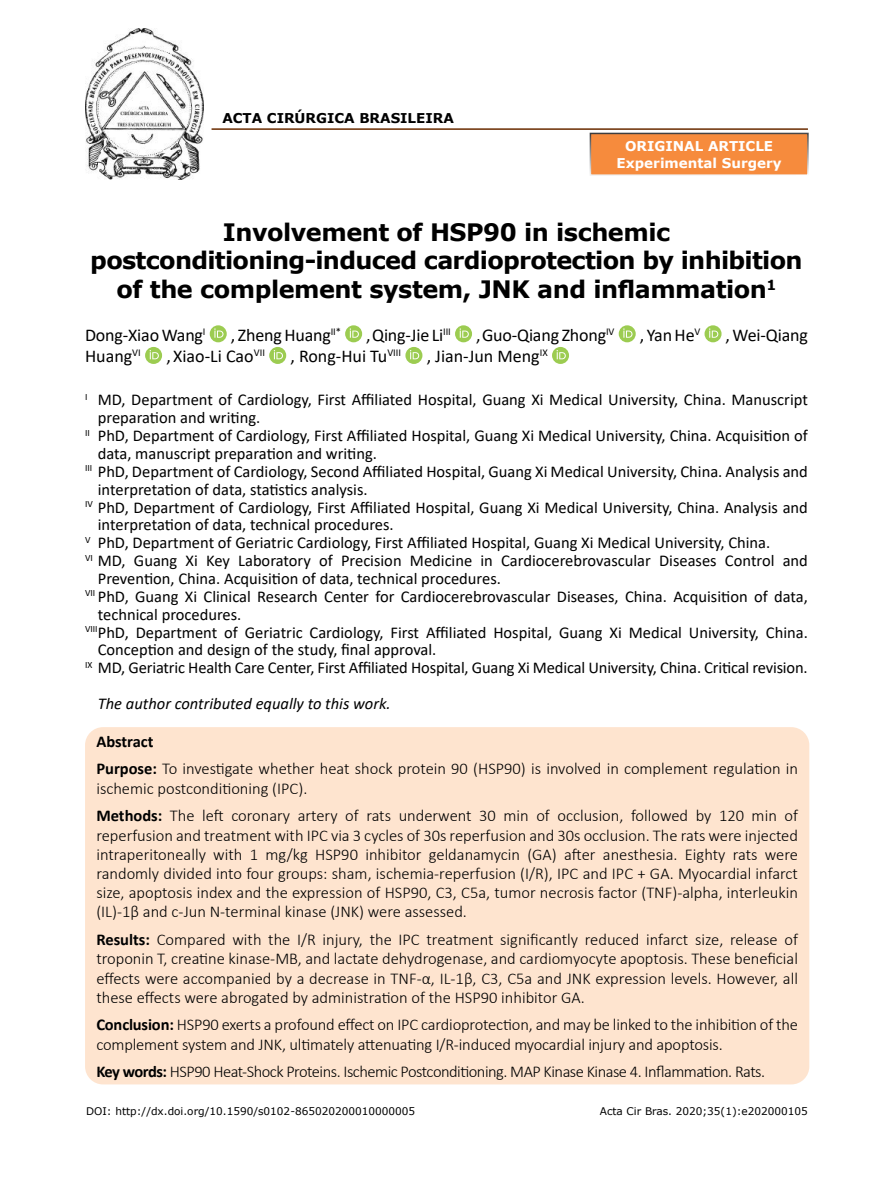
<style>
.page{position:relative;width:893px;height:1191px;background:#fff}
.page>*{position:absolute;margin:0;border:0;box-sizing:border-box;transform-origin:0 0}
.t1{font:700 24px/28.5px "Verdana";letter-spacing:-.02em;color:#000;text-align:center}
.t2{font:18px "Calibri";letter-spacing:-.01em;color:#000}
.t3{font:300 16.5px/19.2px "Calibri";letter-spacing:-.01em;color:#000}
.t4{font:16.5px "Calibri";color:#000}
.t5{font:300 16.5px "Calibri";letter-spacing:-.03em;color:#000}
.t6{font:italic 16.5px "Calibri";color:#000}
.t7{font:700 13.5px/16.2px "Verdana";color:#fff;text-align:center}
.t8{font:700 13.5px "Verdana";color:#000}
.t9{font:10.5px "Verdana";color:#000}
.s1{font-weight:700}
</style>
<div class="page">
<div style="left:210px;top:325px;width:17px;height:17px;background:#9ccc51;border-radius:50%"></div>
<svg style="left:214px;top:328px;width:10px;height:10px"></svg>
<svg style="left:345px;top:325px;width:17px;height:17px"></svg>
<svg style="left:350px;top:328px;width:9px;height:10px"></svg>
<svg style="left:455px;top:325px;width:17px;height:17px"></svg>
<svg style="left:460px;top:328px;width:9px;height:10px"></svg>
<div style="left:619px;top:325px;width:17px;height:17px;background:#9ccc51;border-radius:50%"></div>
<svg style="left:623px;top:328px;width:9px;height:10px"></svg>
<div style="left:704px;top:325px;width:17px;height:17px;background:#9ccc51;border-radius:50%"></div>
<svg style="left:709px;top:328px;width:9px;height:10px"></svg>
<svg style="left:145px;top:347px;width:17px;height:17px"></svg>
<svg style="left:150px;top:350px;width:9px;height:9px"></svg>
<div style="left:269px;top:347px;width:17px;height:17px;background:#9ccc51;border-radius:50%"></div>
<svg style="left:274px;top:350px;width:9px;height:9px"></svg>
<svg style="left:405px;top:347px;width:17px;height:17px"></svg>
<svg style="left:410px;top:350px;width:9px;height:9px"></svg>
<svg style="left:552px;top:347px;width:17px;height:17px"></svg>
<svg style="left:557px;top:350px;width:9px;height:9px"></svg>
<div style="left:590px;top:133px;width:218px;height:42px;background:#f68b3d"></div>
<div style="left:590px;top:133px;width:219px;height:43px;border:2px solid #fff"></div>
<img style="left:85px;top:29px;width:118px;height:151px">
<div style="left:85px;top:727px;width:724px;height:357px;background:#fee4cf;border-radius:18px"></div>
<hr style="left:212px;top:128px;width:596px;height:2px;background:#6a2c00">
<p class="t8" style="left:222px;top:109px;width:233px">ACTA CIRÚRGICA BRASILEIRA</p>
<p class="t7" style="left:617px;top:138px;width:167px">ORIGINAL ARTICLE<br>Experimental Surgery</p>
<h1 class="t1" style="left:90px;top:217px;width:714px">Involvement of HSP90 in ischemic postconditioning-induced cardioprotection by inhibition of the complement system, JNK and inflammation<sup>1</sup></h1>
<p class="t2" style="left:85px;top:322px;width:122px">Dong-Xiao Wang<sup>I</sup></p>
<p class="t2" style="left:231px;top:322px;width:112px">, Zheng Huang<sup>II*</sup></p>
<p class="t2" style="left:366px;top:322px;width:86px">,Qing-Jie Li<sup>III</sup></p>
<p class="t2" style="left:476px;top:322px;width:140px">,Guo-Qiang Zhong<sup>IV</sup></p>
<p class="t2" style="left:640px;top:322px;width:62px">, Yan He<sup>V</sup></p>
<p class="t2" style="left:726px;top:322px;width:84px">, Wei-Qiang</p>
<p class="t2" style="left:85px;top:344px;width:57px">Huang<sup>VI</sup></p>
<p class="t2" style="left:166px;top:344px;width:100px">, Xiao-Li Cao<sup>VII</sup></p>
<p class="t2" style="left:290px;top:344px;width:112px">, Rong-Hui Tu<sup>VIII</sup></p>
<p class="t2" style="left:427px;top:344px;width:123px">, Jian-Jun Meng<sup>IX</sup></p>
<p class="t4" style="left:85px;top:388px;width:724px"><sup>I</sup> MD, Department of Cardiology, First Affiliated Hospital, Guang Xi Medical University, China. Manuscript</p>
<p class="t4" style="left:98px;top:406px;width:164px">preparation and writing.</p>
<p class="t4" style="left:85px;top:424px;width:724px"><sup>II</sup> PhD, Department of Cardiology, First Affiliated Hospital, Guang Xi Medical University, China. Acquisition of</p>
<p class="t4" style="left:98px;top:442px;width:281px">data, manuscript preparation and writing.</p>
<p class="t4" style="left:85px;top:460px;width:724px"><sup>III</sup> PhD, Department of Cardiology, Second Affiliated Hospital, Guang Xi Medical University, China. Analysis and</p>
<p class="t4" style="left:98px;top:478px;width:271px">interpretation of data, statistics analysis.</p>
<p class="t4" style="left:85px;top:496px;width:724px"><sup>IV</sup> PhD, Department of Cardiology, First Affiliated Hospital, Guang Xi Medical University, China. Analysis and</p>
<p class="t4" style="left:98px;top:513px;width:297px">interpretation of data, technical procedures.</p>
<p class="t4" style="left:85px;top:531px;width:687px"><sup>V</sup> PhD, Department of Geriatric Cardiology, First Affiliated Hospital, Guang Xi Medical University, China.</p>
<p class="t4" style="left:85px;top:549px;width:724px"><sup>VI</sup> MD, Guang Xi Key Laboratory of Precision Medicine in Cardiocerebrovascular Diseases Control and</p>
<p class="t4" style="left:98px;top:567px;width:405px">Prevention, China. Acquisition of data, technical procedures.</p>
<p class="t4" style="left:85px;top:585px;width:724px"><sup>VII</sup> PhD, Guang Xi Clinical Research Center for Cardiocerebrovascular Diseases, China. Acquisition of data,</p>
<p class="t4" style="left:98px;top:603px;width:145px">technical procedures.</p>
<p class="t4" style="left:85px;top:620px;width:724px"><sup>VIII</sup>PhD, Department of Geriatric Cardiology, First Affiliated Hospital, Guang Xi Medical University, China.</p>
<p class="t4" style="left:98px;top:638px;width:340px">Conception and design of the study, final approval.</p>
<p class="t4" style="left:85px;top:656px;width:724px"><sup>IX</sup> MD, Geriatric Health Care Center, First Affiliated Hospital, Guang Xi Medical University, China. Critical revision.</p>
<p class="t6" style="left:98px;top:692px;width:294px">The author contributed equally to this work.</p>
<p class="t3" style="left:96px;top:727px;width:703px;line-height:27.8px"><span class="s1">Abstract<br>Purpose:</span> To investigate whether heat shock protein 90 (HSP90) is involved in complement regulation in</p>
<p class="t3" style="left:96px;top:774px;width:703px;line-height:27.8px">ischemic postconditioning (IPC).<br><span class="s1">Methods:</span> The left coronary artery of rats underwent 30 min of occlusion, followed by 120 min of</p>
<p class="t3" style="left:96px;top:825px;width:703px;text-align:justify">reperfusion and treatment with IPC via 3 cycles of 30s reperfusion and 30s occlusion. The rats were injected intraperitoneally with 1 mg/kg HSP90 inhibitor geldanamycin (GA) after anesthesia. Eighty rats were randomly divided into four groups: sham, ischemia-reperfusion (I/R), IPC and IPC + GA. Myocardial infarct size, apoptosis index and the expression of HSP90, C3, C5a, tumor necrosis factor (TNF)-alpha, interleukin (IL)-1β and c-Jun N-terminal kinase (JNK) were assessed.</p>
<p class="t3" style="left:96px;top:929px;width:703px;text-align:justify"><span class="s1">Results:</span> Compared with the I/R injury, the IPC treatment significantly reduced infarct size, release of troponin T, creatine kinase-MB, and lactate dehydrogenase, and cardiomyocyte apoptosis. These beneficial effects were accompanied by a decrease in TNF-α, IL-1β, C3, C5a and JNK expression levels. However, all these effects were abrogated by administration of the HSP90 inhibitor GA.</p>
<p class="t3" style="left:96px;top:1015px;width:703px"><span class="s1">Conclusion:</span> HSP90 exerts a profound effect on IPC cardioprotection, and may be linked to the inhibition of the complement system and JNK, ultimately attenuating I/R-induced myocardial injury and apoptosis.</p>
<p class="t5" style="left:96px;top:1061px;width:670px"><span class="s1">Key words:</span> HSP90 Heat-Shock Proteins. Ischemic Postconditioning. MAP Kinase Kinase 4. Inflammation. Rats.</p>
<p class="t9" style="left:86px;top:1103px;width:331px">DOI: http://dx.doi.org/10.1590/s0102-865020200010000005</p>
<p class="t9" style="left:600px;top:1103px;width:210px">Acta Cir Bras. 2020;35(1):e202000105</p>
</div>
